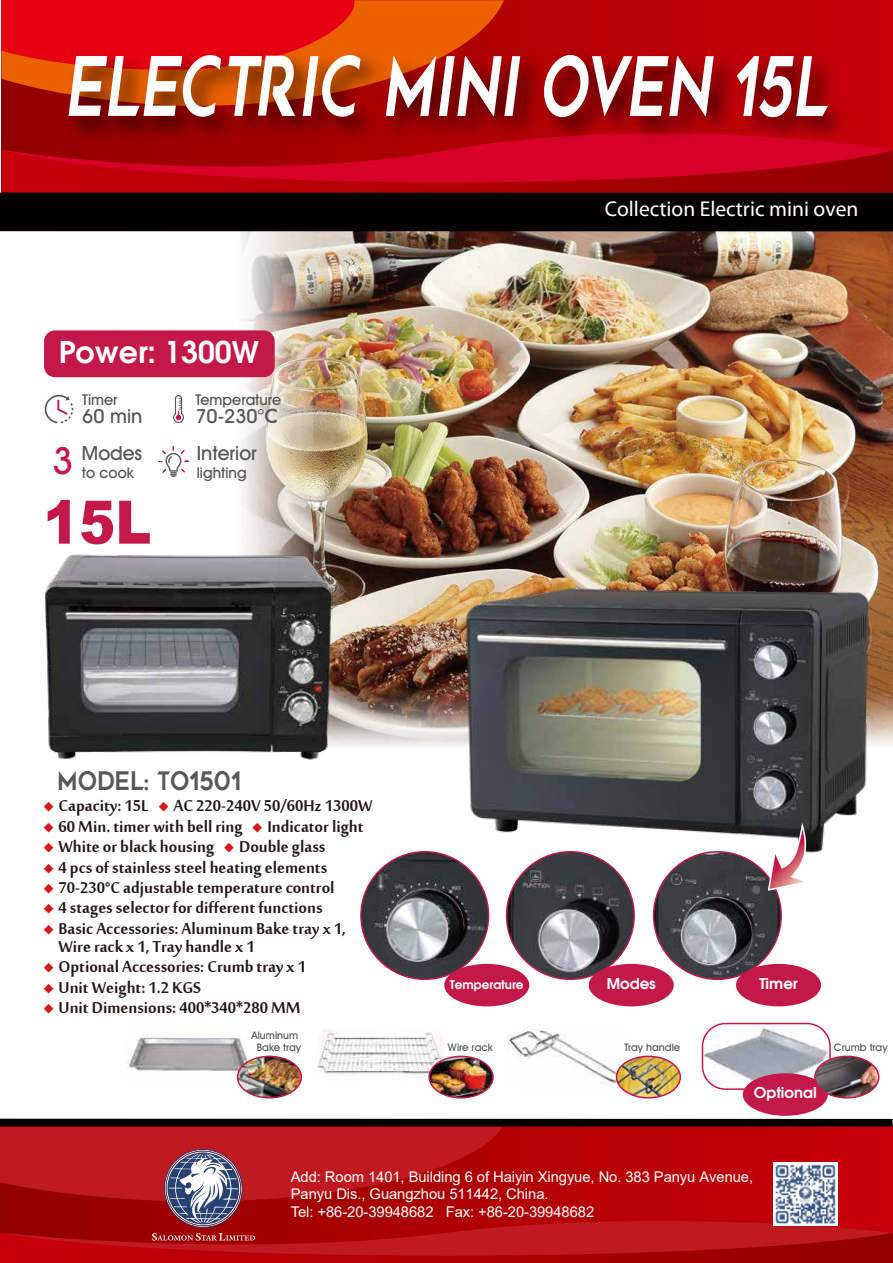
<style>
.page{position:relative;width:893px;height:1263px;background:#fff}
.page>*{position:absolute;margin:0;border:0;box-sizing:border-box;transform-origin:0 0}
.t1{font:81.75px "Captain Marvel";color:#fff;scale:.71 1}
.t2{font:900 60px "Arial";color:#c31949;scale:.9 1}
.t3{font:500 37.5px "Avant Garde IT Cby BT";color:#c31949}
.t4{font:600 30px "Avant Garde";color:#fff}
.t5{font:25.5px "Captain Marvel";color:#595757;scale:.9 1}
.t6{font:24px/18px "Mool Boran";color:#221815}
.t7{font:21.45px "Myriad Pro";color:#fff}
.t8{font:500 19.5px "Avant Garde IT Cby BT";color:#555454}
.t9{font:500 15px "Avant Garde IT Cby BT";color:#555454}
.t10{font:600 15px "Avant Garde";color:#fff}
.t11{font:14.7px/17.7px "Arial";letter-spacing:-.005em;color:#fff}
.t12{font:600 12px "Avant Garde";color:#fff}
.t13{font:500 10.5px/12px "Avant Garde IT Cby BT";color:#555454;text-align:center}
.s1{font-family:"Futura BT"}
.s2{font-family:"Adobe Song Std";font-weight:300;font-size:11.4px;color:#d71718}
</style>
<div class="page">
<img style="left:238px;top:231px;width:655px;height:515px">
<svg style="left:173px;top:395px;width:11px;height:28px"></svg>
<svg style="left:44px;top:394px;width:30px;height:30px"></svg>
<svg style="left:158px;top:446px;width:31px;height:31px"></svg>
<svg style="left:1px;top:0;width:892px;height:133px;background:#ba0007"></svg>
<svg style="left:1px;top:133px;width:892px;height:60px;background:#a70003"></svg>
<svg style="left:2px;top:130px;width:891px;height:53px;background:#bf0015"></svg>
<svg style="left:1px;top:0;width:503px;height:106px;background:#d94b00"></svg>
<svg style="left:1px;top:0;width:359px;height:71px;background:#e60810"></svg>
<img style="left:49px;top:33px;width:821px;height:133px">
<div style="left:0;top:1119px;width:893px;height:7px;background:#040000"></div>
<div style="left:0;top:193px;width:893px;height:38px;background:#040000"></div>
<div style="left:44px;top:330px;width:231px;height:47px;background:#c31949;border-radius:11px"></div>
<img style="left:410px;top:560px;width:454px;height:347px">
<img style="left:127px;top:1036px;width:120px;height:47px">
<img style="left:238px;top:1056px;width:63px;height:42px">
<div style="left:237px;top:1055px;width:65px;height:43px;border:2px solid #c31949;border-radius:50%"></div>
<img style="left:317px;top:1031px;width:125px;height:50px">
<img style="left:429px;top:1056px;width:64px;height:42px">
<div style="left:428px;top:1055px;width:66px;height:43px;border:2px solid #c31949;border-radius:50%"></div>
<img style="left:508px;top:1025px;width:108px;height:60px">
<img style="left:616px;top:1058px;width:64px;height:40px">
<div style="left:616px;top:1055px;width:65px;height:43px;border:2px solid #c31949;border-radius:50%"></div>
<img style="left:361px;top:852px;width:128px;height:127px;border-radius:64px">
<img style="left:507px;top:852px;width:127px;height:127px;border-radius:64px">
<img style="left:654px;top:852px;width:127px;height:127px;border-radius:64px">
<svg style="left:767px;top:826px;width:47px;height:66px"></svg>
<div style="left:444px;top:964px;width:85px;height:42px;background:#c31949;border-radius:50%"></div>
<div style="left:589px;top:964px;width:85px;height:42px;background:#c31949;border-radius:50%"></div>
<div style="left:736px;top:964px;width:85px;height:42px;background:#c31949;border-radius:50%"></div>
<img style="left:702px;top:1023px;width:127px;height:66px">
<div style="left:702px;top:1023px;width:129px;height:67px;border:2px solid #c31949;border-radius:23px"></div>
<div style="left:743px;top:1073px;width:85px;height:43px;background:#c31949;border-radius:50%"></div>
<img style="left:815px;top:1056px;width:64px;height:42px">
<div style="left:814px;top:1055px;width:65px;height:43px;border:2px solid #c31949;border-radius:50%"></div>
<img style="left:45px;top:551px;width:288px;height:209px">
<img style="left:864px;top:408px;width:29px;height:380px">
<svg style="left:0;top:1127px;width:893px;height:136px;background:#b30f15"></svg>
<img style="left:774px;top:1162px;width:63px;height:64px">
<h1 class="t1" style="left:64px;top:41px;width:1093px">ELECTRIC MINI OVEN 15L</h1>
<p class="t4" style="left:59px;top:332px;width:201px">Power: 1300W</p>
<h3 class="t3" style="left:52px;top:438px;width:23px">3</h3>
<p class="t9" style="left:82px;top:390px;width:37px">Timer</p>
<p class="t8" style="left:82px;top:404px;width:62px">60 min</p>
<p class="t8" style="left:82px;top:441px;width:62px">Modes</p>
<p class="t9" style="left:82px;top:464px;width:53px">to cook</p>
<h2 class="t2" style="left:43px;top:479px;width:122px">15L</h2>
<p class="t9" style="left:195px;top:390px;width:87px">Temperature</p>
<p class="t8" style="left:195px;top:404px;width:84px">70-230<span class="s1">°C</span></p>
<p class="t8" style="left:197px;top:441px;width:62px">Interior</p>
<p class="t9" style="left:197px;top:464px;width:52px">lighting</p>
<p class="t7" style="left:605px;top:196px;width:255px">Collection Electric mini oven</p>
<p class="t5" style="left:57px;top:766px;width:206px">MODEL: TO1501</p>
<p class="t6" style="left:43px;top:794px;width:331px"><span class="s2">◆</span> Capacity: 15L <span class="s2">◆</span> AC 220-240V 50/60Hz 1300W</p>
<p class="t6" style="left:43px;top:814px;width:322px"><span class="s2">◆</span> 60 Min. timer with bell ring <span class="s2">◆</span> Indicator light</p>
<p class="t6" style="left:43px;top:835px;width:284px"><span class="s2">◆</span> White or black housing <span class="s2">◆</span> Double glass</p>
<p class="t6" style="left:43px;top:855px;width:286px"><span class="s2">◆</span> 4 pcs of stainless steel heating elements</p>
<p class="t6" style="left:43px;top:876px;width:293px"><span class="s2">◆</span> 70-230°C adjustable temperature control</p>
<p class="t6" style="left:43px;top:896px;width:281px"><span class="s2">◆</span> 4 stages selector for different functions</p>
<p class="t6" style="left:59px;top:917px;width:289px;text-indent:-15px"><span class="s2">◆</span> Basic Accessories: Aluminum Bake tray x 1,<br>Wire rack x 1, Tray handle x 1</p>
<p class="t6" style="left:43px;top:955px;width:265px"><span class="s2">◆</span> Optional Accessories: Crumb tray x 1</p>
<p class="t6" style="left:43px;top:975px;width:159px"><span class="s2">◆</span> Unit Weight: 1.2 KGS</p>
<p class="t6" style="left:43px;top:996px;width:259px"><span class="s2">◆</span> Unit Dimensions: 400*340*280 MM</p>
<p class="t12" style="left:450px;top:976px;width:75px">Temperature</p>
<p class="t10" style="left:607px;top:973px;width:51px">Modes</p>
<p class="t10" style="left:759px;top:973px;width:40px">Timer</p>
<p class="t13" style="left:251px;top:1029px;width:51px">Aluminum<br>Bake tray</p>
<p class="t13" style="left:448px;top:1041px;width:46px">Wire rack</p>
<p class="t13" style="left:625px;top:1041px;width:57px">Tray handle</p>
<p class="t10" style="left:754px;top:1083px;width:64px">Optional</p>
<p class="t13" style="left:834px;top:1041px;width:55px">Crumb tray</p>
<p class="t11" style="left:291px;top:1167px;width:464px">Add: Room 1401, Building 6 of Haiyin Xingyue, No. 383 Panyu Avenue,<br>Panyu Dis., Guangzhou 511442, China.<br>Tel: +86-20-39948682 Fax: +86-20-39948682</p>
</div>
